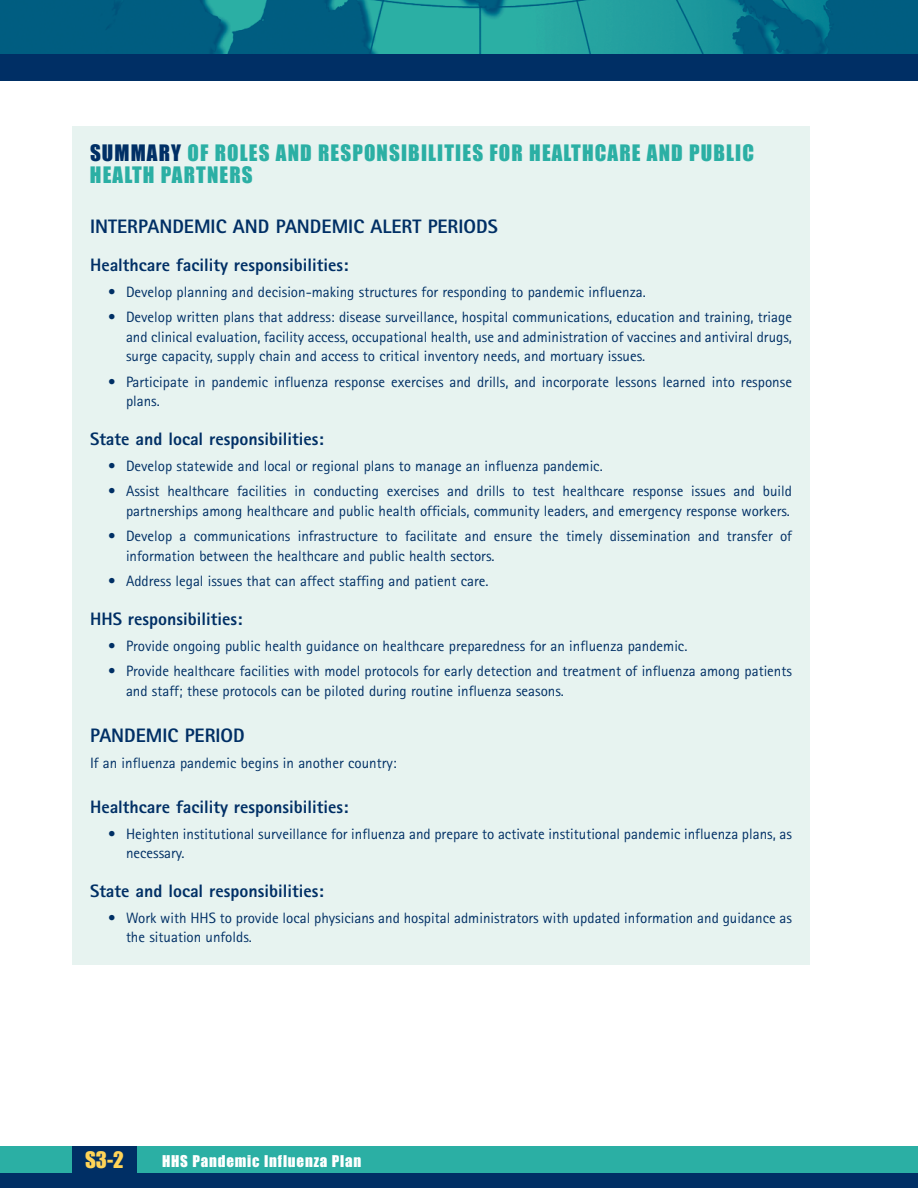
<style>
.page{position:relative;width:918px;height:1188px;background:#fff}
.page>*{position:absolute;margin:0;border:0;box-sizing:border-box;transform-origin:0 0}
.t1{font:21px/22.5px "Impact";letter-spacing:.055em;color:#2bafa4}
.t2{font:21px "Impact";color:#ffd457}
.t3{font:800 19.5px "Rotis Sans Serif";color:#002f65}
.t4{font:800 18px "Rotis Sans Serif";color:#002f65}
.t5{font:15px/19.5px "Rotis Sans Serif";color:#002f65}
.t6{font:15px "Impact";letter-spacing:.055em;color:#fff}
.s1{color:#002f65}
</style>
<div class="page">
<div style="left:0;top:1173px;width:918px;height:15px;background:#002f65"></div>
<div style="left:0;top:1146px;width:918px;height:27px;background:#2bafa4"></div>
<div style="left:72px;top:1146px;width:65px;height:29px;background:#002f65"></div>
<img style="left:0;top:0;width:918px;height:54px">
<div style="left:0;top:54px;width:918px;height:27px;background:#002f65"></div>
<div style="left:72px;top:126px;width:738px;height:838px;background:#e7f3f0"></div>
<h1 class="t1" style="left:90px;top:143px;width:666px"><span class="s1">SUMMARY</span> OF ROLES AND RESPONSIBILITIES FOR HEALTHCARE AND PUBLIC<br>HEALTH PARTNERS</h1>
<h2 class="t3" style="left:90px;top:219px;width:409px">INTERPANDEMIC AND PANDEMIC ALERT PERIODS</h2>
<p class="t4" style="left:90px;top:259px;width:260px">Healthcare facility responsibilities:</p>
<p class="t5" style="left:108px;top:283px;width:539px">• Develop planning and decision-making structures for responding to pandemic influenza.</p>
<p class="t5" style="left:126px;top:309px;width:668px;text-align:justify;text-indent:-18px">• Develop written plans that address: disease surveillance, hospital communications, education and training, triage and clinical evaluation, facility access, occupational health, use and administration of vaccines and antiviral drugs, surge capacity, supply chain and access to critical inventory needs, and mortuary issues.</p>
<p class="t5" style="left:126px;top:373px;width:668px;text-indent:-18px">• Participate in pandemic influenza response exercises and drills, and incorporate lessons learned into response plans.</p>
<p class="t4" style="left:90px;top:433px;width:235px">State and local responsibilities:</p>
<p class="t5" style="left:108px;top:457px;width:496px">• Develop statewide and local or regional plans to manage an influenza pandemic.</p>
<p class="t5" style="left:108px;top:483px;width:686px;text-align:right">• Assist healthcare facilities in conducting exercises and drills to test healthcare response issues and build partnerships among healthcare and public health officials, community leaders, and emergency response workers.</p>
<p class="t5" style="left:126px;top:528px;width:668px;text-indent:-18px">• Develop a communications infrastructure to facilitate and ensure the timely dissemination and transfer of information between the healthcare and public health sectors.</p>
<p class="t5" style="left:108px;top:573px;width:382px">• Address legal issues that can affect staffing and patient care.</p>
<p class="t4" style="left:90px;top:613px;width:154px">HHS responsibilities:</p>
<p class="t5" style="left:108px;top:637px;width:581px">• Provide ongoing public health guidance on healthcare preparedness for an influenza pandemic.</p>
<p class="t5" style="left:126px;top:663px;width:668px;text-indent:-18px">• Provide healthcare facilities with model protocols for early detection and treatment of influenza among patients and staff; these protocols can be piloted during routine influenza seasons.</p>
<h2 class="t3" style="left:90px;top:729px;width:156px">PANDEMIC PERIOD</h2>
<p class="t5" style="left:90px;top:755px;width:308px">If an influenza pandemic begins in another country:</p>
<p class="t4" style="left:90px;top:801px;width:260px">Healthcare facility responsibilities:</p>
<p class="t5" style="left:126px;top:826px;width:667px;text-indent:-18px">• Heighten institutional surveillance for influenza and prepare to activate institutional pandemic influenza plans, as necessary.</p>
<p class="t4" style="left:90px;top:885px;width:235px">State and local responsibilities:</p>
<p class="t5" style="left:126px;top:910px;width:668px;text-indent:-18px">• Work with HHS to provide local physicians and hospital administrators with updated information and guidance as the situation unfolds.</p>
<h1 class="t2" style="left:85px;top:1153px;width:40px">S3-2</h1>
<p class="t6" style="left:162px;top:1156px;width:201px">HHS Pandemic Influenza Plan</p>
</div>
